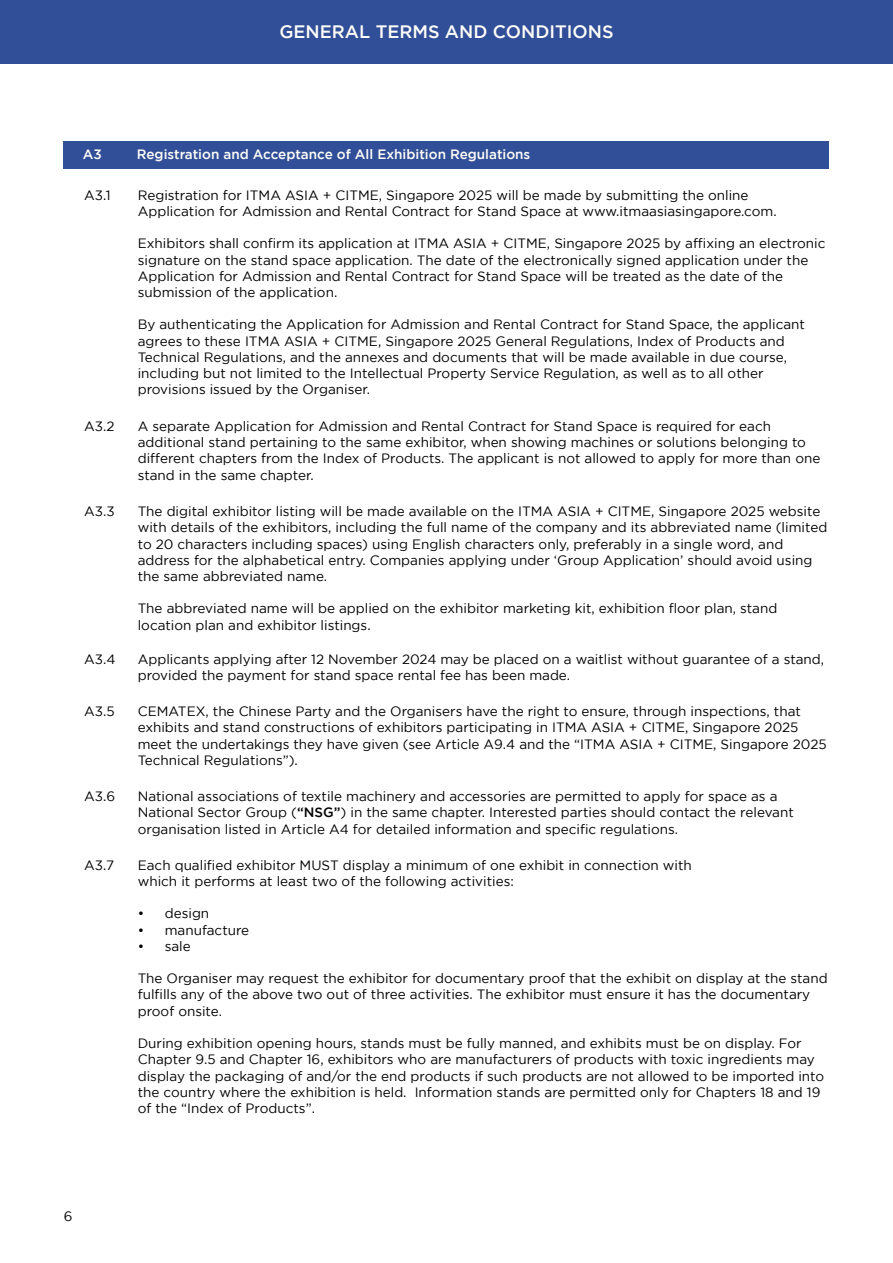
<style>
.page{position:relative;width:893px;height:1263px;background:#fff}
.page>*{position:absolute;margin:0;border:0;box-sizing:border-box;transform-origin:0 0}
.t1{font:500 18px "Gotham";color:#fffef9}
.t2{font:13.5px/16.2px "Gotham";color:#000}
.t3{font:500 13.5px "Gotham";color:#fffef9}
.s1{font-weight:500}
</style>
<div class="page">
<div style="left:0;top:0;width:893px;height:64px;background:#314f98"></div>
<div style="left:64px;top:141px;width:765px;height:28px;background:#314f98"></div>
<h1 class="t1" style="left:279px;top:21px;width:336px">GENERAL TERMS AND CONDITIONS</h1>
<p class="t3" style="left:83px;top:147px;width:21px">A3</p>
<p class="t3" style="left:137px;top:147px;width:395px">Registration and Acceptance of All Exhibition Regulations</p>
<p class="t2" style="left:138px;top:187px;width:640px">Registration for ITMA ASIA + CITME, Singapore 2025 will be made by submitting the online<br>Application for Admission and Rental Contract for Stand Space at www.itmaasiasingapore.com.</p>
<p class="t2" style="left:138px;top:235px;width:689px">Exhibitors shall confirm its application at ITMA ASIA + CITME, Singapore 2025 by affixing an electronic signature on the stand space application. The date of the electronically signed application under the Application for Admission and Rental Contract for Stand Space will be treated as the date of the submission of the application.</p>
<p class="t2" style="left:138px;top:316px;width:669px">By authenticating the Application for Admission and Rental Contract for Stand Space, the applicant agrees to these ITMA ASIA + CITME, Singapore 2025 General Regulations, Index of Products and Technical Regulations, and the annexes and documents that will be made available in due course, including but not limited to the Intellectual Property Service Regulation, as well as to all other provisions issued by the Organiser.</p>
<p class="t2" style="left:84px;top:187px;width:28px">A3.1</p>
<p class="t2" style="left:84px;top:418px;width:32px">A3.2</p>
<p class="t2" style="left:138px;top:418px;width:684px">A separate Application for Admission and Rental Contract for Stand Space is required for each additional stand pertaining to the same exhibitor, when showing machines or solutions belonging to different chapters from the Index of Products. The applicant is not allowed to apply for more than one stand in the same chapter.</p>
<p class="t2" style="left:84px;top:503px;width:32px">A3.3</p>
<p class="t2" style="left:138px;top:503px;width:691px">The digital exhibitor listing will be made available on the ITMA ASIA + CITME, Singapore 2025 website with details of the exhibitors, including the full name of the company and its abbreviated name (limited to 20 characters including spaces) using English characters only, preferably in a single word, and address for the alphabetical entry. Companies applying under ‘Group Application’ should avoid using the same abbreviated name.</p>
<p class="t2" style="left:138px;top:600px;width:641px">The abbreviated name will be applied on the exhibitor marketing kit, exhibition floor plan, stand location plan and exhibitor listings.</p>
<p class="t2" style="left:84px;top:651px;width:33px">A3.4</p>
<p class="t2" style="left:138px;top:651px;width:688px">Applicants applying after 12 November 2024 may be placed on a waitlist without guarantee of a stand, provided the payment for stand space rental fee has been made.</p>
<p class="t2" style="left:84px;top:703px;width:32px">A3.5</p>
<p class="t2" style="left:138px;top:703px;width:690px">CEMATEX, the Chinese Party and the Organisers have the right to ensure, through inspections, that exhibits and stand constructions of exhibitors participating in ITMA ASIA + CITME, Singapore 2025 meet the undertakings they have given (see Article A9.4 and the “ITMA ASIA + CITME, Singapore 2025<br>Technical Regulations”).</p>
<p class="t2" style="left:84px;top:788px;width:32px">A3.6</p>
<p class="t2" style="left:138px;top:788px;width:658px">National associations of textile machinery and accessories are permitted to apply for space as a<br>National Sector Group (<span class="s1">“NSG”</span>) in the same chapter. Interested parties should contact the relevant organisation listed in Article A4 for detailed information and specific regulations.</p>
<p class="t2" style="left:84px;top:857px;width:32px">A3.7</p>
<p class="t2" style="left:138px;top:857px;width:556px">Each qualified exhibitor MUST display a minimum of one exhibit in connection with which it performs at least two of the following activities:</p>
<p class="t2" style="left:138px;top:905px;width:73px">• design</p>
<p class="t2" style="left:138px;top:921px;width:113px">• manufacture</p>
<p class="t2" style="left:138px;top:938px;width:55px">• sale</p>
<p class="t2" style="left:138px;top:970px;width:691px">The Organiser may request the exhibitor for documentary proof that the exhibit on display at the stand fulfills any of the above two out of three activities. The exhibitor must ensure it has the documentary proof onsite.</p>
<p class="t2" style="left:138px;top:1035px;width:688px">During exhibition opening hours, stands must be fully manned, and exhibits must be on display. For Chapter 9.5 and Chapter 16, exhibitors who are manufacturers of products with toxic ingredients may display the packaging of and/or the end products if such products are not allowed to be imported into the country where the exhibition is held. Information stands are permitted only for Chapters 18 and 19 of the “Index of Products”.</p>
<p class="t2" style="left:64px;top:1208px;width:10px">6</p>
</div>
